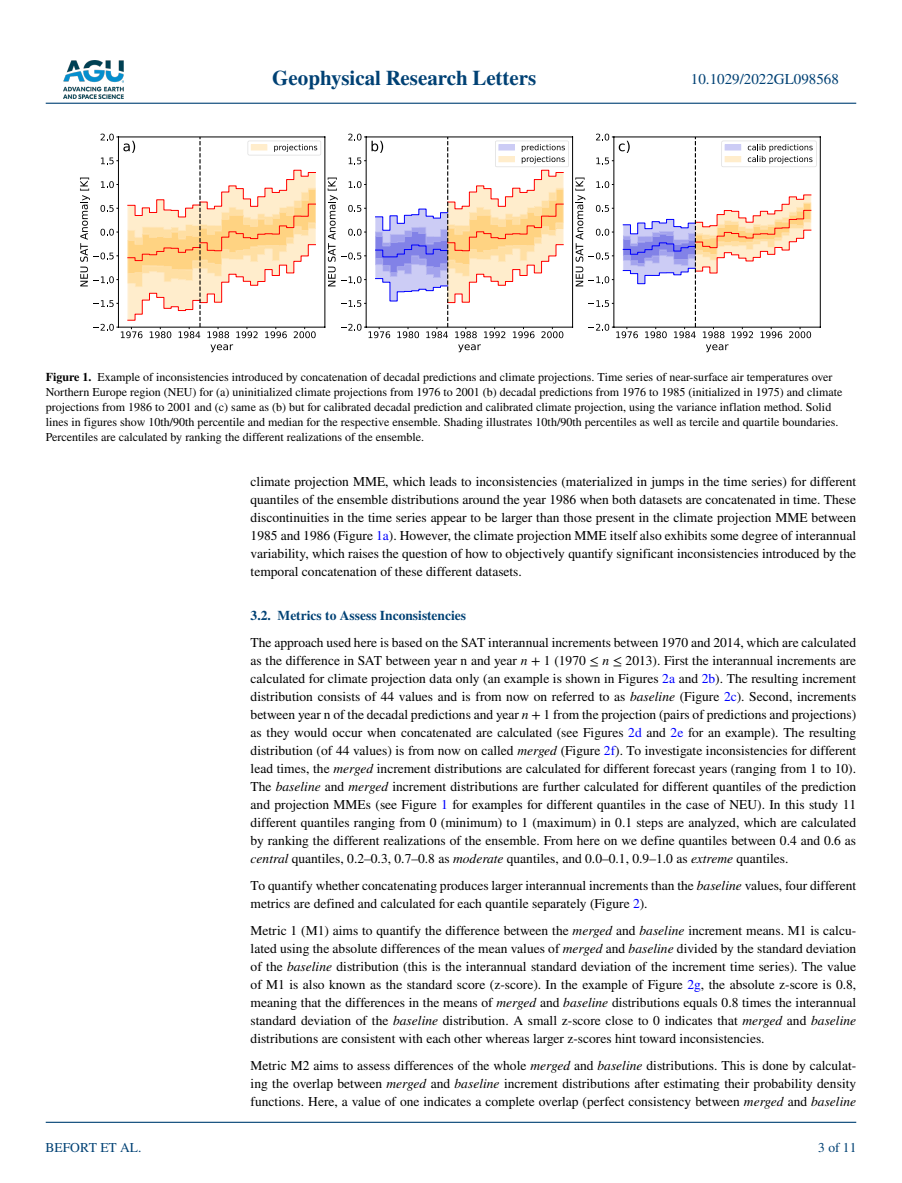
<style>
.page{position:relative;width:902px;height:1183px;background:#fff}
.page>*{position:absolute;margin:0;border:0;box-sizing:border-box;transform-origin:0 0}
.t1{font:700 21px "STIX";color:#004174}
.t2{font:15px "STIX";color:#004174}
.t3{font:13.5px/18px "STIX";color:#000;text-align:justify}
.t4{font:700 13.5px "STIX";color:#004174}
.t5{font:13.5px "STIX";color:#004174}
.t6{font:12px/15px "STIX";color:#000}
.s1{font-weight:700}
.s2{color:#00f}
.s3{font-style:italic}
</style>
<div class="page">
<img style="left:63px;top:60px;width:60px;height:39px">
<hr style="left:46px;top:103px;width:810px;height:1px;background:#004174">
<hr style="left:46px;top:1121px;width:810px;height:1px;background:#004174">
<svg style="left:210px;top:344px;width:23px;height:8px"></svg>
<hr style="left:324px;top:137px;width:1px;height:190px;background:#000">
<hr style="left:118px;top:327px;width:207px;height:1px;background:#000">
<hr style="left:118px;top:137px;width:207px;height:1px;background:#000">
<svg style="left:80px;top:134px;width:241px;height:204px"></svg>
<svg style="left:458px;top:344px;width:23px;height:8px"></svg>
<hr style="left:572px;top:137px;width:1px;height:190px;background:#000">
<hr style="left:366px;top:327px;width:206px;height:1px;background:#000">
<hr style="left:366px;top:137px;width:206px;height:1px;background:#000">
<svg style="left:327px;top:134px;width:242px;height:204px"></svg>
<svg style="left:706px;top:344px;width:22px;height:8px"></svg>
<hr style="left:820px;top:137px;width:1px;height:190px;background:#000">
<hr style="left:613px;top:327px;width:207px;height:1px;background:#000">
<hr style="left:613px;top:137px;width:207px;height:1px;background:#000">
<svg style="left:575px;top:134px;width:241px;height:204px"></svg>
<h1 class="t1" style="left:272px;top:66px;width:265px">Geophysical Research Letters</h1>
<p class="t2" style="left:691px;top:69px;width:149px">10.1029/2022GL098568</p>
<p class="t6" style="left:46px;top:370px;width:798px"><span class="s1">Figure 1.</span> Example of inconsistencies introduced by concatenation of decadal predictions and climate projections. Time series of near-surface air temperatures over Northern Europe region (NEU) for (a) uninitialized climate projections from 1976 to 2001 (b) decadal predictions from 1976 to 1985 (initialized in 1975) and climate projections from 1986 to 2001 and (c) same as (b) but for calibrated decadal prediction and calibrated climate projection, using the variance inflation method. Solid lines in figures show 10th/90th percentile and median for the respective ensemble. Shading illustrates 10th/90th percentiles as well as tercile and quartile boundaries.<br>Percentiles are calculated by ranking the different realizations of the ensemble.</p>
<p class="t5" style="left:45px;top:1138px;width:98px">BEFORT ET AL.</p>
<p class="t3" style="left:250px;top:473px;width:607px">climate projection MME, which leads to inconsistencies (materialized in jumps in the time series) for different quantiles of the ensemble distributions around the year 1986 when both datasets are concatenated in time. These discontinuities in the time series appear to be larger than those present in the climate projection MME between 1985 and 1986 (Figure <span class="s2">1a</span>). However, the climate projection MME itself also exhibits some degree of interannual variability, which raises the question of how to objectively quantify significant inconsistencies introduced by the temporal concatenation of these different datasets.</p>
<p class="t4" style="left:250px;top:607px;width:217px">3.2. Metrics to Assess Inconsistencies</p>
<p class="t3" style="left:250px;top:634px;width:607px">The approach used here is based on the SAT interannual increments between 1970 and 2014, which are calculated as the difference in SAT between year n and year <span class="s3">n</span> + 1 (1970 ≤ <span class="s3">n</span> ≤ 2013). First the interannual increments are calculated for climate projection data only (an example is shown in Figures <span class="s2">2a</span> and <span class="s2">2b</span>). The resulting increment distribution consists of 44 values and is from now on referred to as <span class="s3">baseline</span> (Figure <span class="s2">2c</span>). Second, increments between year n of the decadal predictions and year <span class="s3">n</span> + 1 from the projection (pairs of predictions and projections) as they would occur when concatenated are calculated (see Figures <span class="s2">2d</span> and <span class="s2">2e</span> for an example). The resulting distribution (of 44 values) is from now on called <span class="s3">merged</span> (Figure <span class="s2">2f</span>). To investigate inconsistencies for different lead times, the <span class="s3">merged</span> increment distributions are calculated for different forecast years (ranging from 1 to 10).<br>The <span class="s3">baseline</span> and <span class="s3">merged</span> increment distributions are further calculated for different quantiles of the prediction and projection MMEs (see Figure <span class="s2">1</span> for examples for different quantiles in the case of NEU). In this study 11 different quantiles ranging from 0 (minimum) to 1 (maximum) in 0.1 steps are analyzed, which are calculated by ranking the different realizations of the ensemble. From here on we define quantiles between 0.4 and 0.6 as <span class="s3">central</span> quantiles, 0.2–0.3, 0.7–0.8 as <span class="s3">moderate</span> quantiles, and 0.0–0.1, 0.9–1.0 as <span class="s3">extreme</span> quantiles.</p>
<p class="t3" style="left:250px;top:877px;width:607px">To quantify whether concatenating produces larger interannual increments than the <span class="s3">baseline</span> values, four different metrics are defined and calculated for each quantile separately (Figure <span class="s2">2</span>).</p>
<p class="t3" style="left:250px;top:922px;width:607px">Metric 1 (M1) aims to quantify the difference between the <span class="s3">merged</span> and <span class="s3">baseline</span> increment means. M1 is calcu&shy;lated using the absolute differences of the mean values of <span class="s3">merged</span> and <span class="s3">baseline</span> divided by the standard deviation of the <span class="s3">baseline</span> distribution (this is the interannual standard deviation of the increment time series). The value of M1 is also known as the standard score (z-score). In the example of Figure <span class="s2">2g</span>, the absolute z-score is 0.8, meaning that the differences in the means of <span class="s3">merged</span> and <span class="s3">baseline</span> distributions equals 0.8 times the interannual standard deviation of the <span class="s3">baseline</span> distribution. A small z-score close to 0 indicates that <span class="s3">merged</span> and <span class="s3">baseline </span>distributions are consistent with each other whereas larger z-scores hint toward inconsistencies.</p>
<p class="t3" style="left:250px;top:1057px;width:607px">Metric M2 aims to assess differences of the whole <span class="s3">merged</span> and <span class="s3">baseline</span> distributions. This is done by calculat&shy;ing the overlap between <span class="s3">merged</span> and <span class="s3">baseline</span> increment distributions after estimating their probability density functions. Here, a value of one indicates a complete overlap (perfect consistency between <span class="s3">merged</span> and <span class="s3">baseline</span></p>
<p class="t5" style="left:818px;top:1138px;width:40px">3 of 11</p>
</div>
